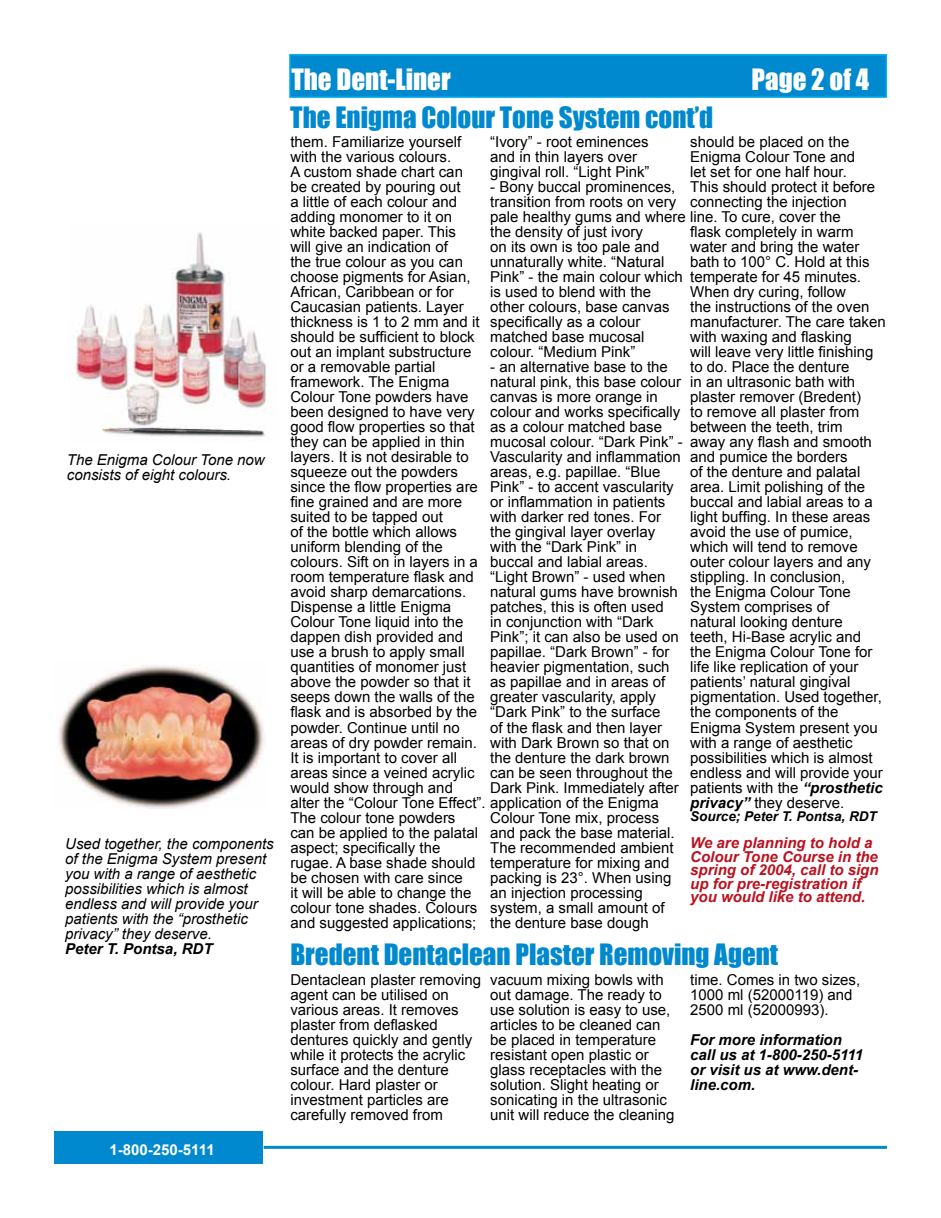
<style>
.page{position:relative;width:941px;height:1218px;background:#fff}
.page>*{position:absolute;margin:0;border:0;box-sizing:border-box;transform-origin:0 0}
.t1{font:27px "Impact";color:#0089cf}
.t2{font:27px "Impact";color:#fff}
.t3{font:15px/15px "Arial";color:#000}
.t4{font:italic 15px/15px "Arial";color:#000}
.t5{font:italic 700 15px/13.5px "Arial";color:#ba1220}
.t6{font:italic 700 15px/15px "Arial";color:#000}
.t7{font:700 15px "Arial";color:#fff}
.t8{font:italic 700 13.5px "Arial";color:#000}
.s1{font-weight:700;font-style:italic}
</style>
<div class="page">
<hr style="left:264px;top:1145px;width:623px;height:3px;background:#0089cf">
<div style="left:289px;top:54px;width:598px;height:44px;background:#0089cf;border:2px solid #00aeef"></div>
<div style="left:54px;top:1131px;width:209px;height:32px;background:#0089cf"></div>
<img style="left:68px;top:232px;width:206px;height:209px">
<img style="left:58px;top:665px;width:208px;height:143px">
<p class="t4" style="left:67px;top:452px;width:199px">The Enigma Colour Tone now consists of eight colours.</p>
<p class="t4" style="left:65px;top:836px;width:210px">Used together, the components of the Enigma System present you with a range of aesthetic possibilities which is almost endless and will provide your patients with the “prosthetic privacy” they deserve.</p>
<p class="t6" style="left:65px;top:941px;width:149px">Peter T. Pontsa, RDT</p>
<p class="t7" style="left:110px;top:1139px;width:107px">1-800-250-5111</p>
<h1 class="t2" style="left:291px;top:58px;width:161px">The Dent-Liner</h1>
<h1 class="t2" style="left:751px;top:58px;width:119px">Page 2 of 4</h1>
<h1 class="t1" style="left:290px;top:96px;width:424px">The Enigma Colour Tone System cont’d</h1>
<p class="t3" style="left:290px;top:134px;width:370px">them. Familiarize yourself<br>with the various colours.<br>A custom shade chart can<br>be created by pouring out<br>a little of each colour and<br>adding monomer to it on<br>white backed paper. This<br>will give an indication of<br>the true colour as you can<br>choose pigments for Asian,<br>African, Caribbean or for<br>Caucasian patients. Layer<br>thickness is 1 to 2 mm and it<br>should be sufficient to block<br>out an implant substructure<br>or a removable partial<br>framework. The Enigma<br>Colour Tone powders have<br>been designed to have very<br>good flow properties so that<br>they can be applied in thin<br>layers. It is not desirable to<br>squeeze out the powders<br>since the flow properties are<br>fine grained and are more<br>suited to be tapped out<br>of the bottle which allows<br>uniform blending of the<br>colours. Sift on in layers in a<br>room temperature flask and<br>avoid sharp demarcations.<br>Dispense a little Enigma<br>Colour Tone liquid into the<br>dappen dish provided and<br>use a brush to apply small<br>quantities of monomer just<br>above the powder so that it<br>seeps down the walls of the<br>flask and is absorbed by the<br>powder. Continue until no<br>areas of dry powder remain.<br>It is important to cover all<br>areas since a veined acrylic<br>would show through and<br>alter the “Colour Tone Effect”. application of the Enigma<br>The colour tone powders<br>can be applied to the palatal<br>aspect; specifically the<br>rugae. A base shade should<br>be chosen with care since<br>it will be able to change the<br>colour tone shades. Colours<br>and suggested applications;</p>
<p class="t3" style="left:490px;top:134px;width:161px">“Ivory” - root eminences and in thin layers over gingival roll. “Light Pink”</p>
<p class="t3" style="left:490px;top:179px;width:352px">- Bony buccal prominences,<br>transition from roots on very<br>pale healthy gums and where line. To cure, cover the the density of just ivory<br>on its own is too pale and<br>unnaturally white. “Natural<br>Pink” - the main colour which<br>is used to blend with the<br>other colours, base canvas<br>specifically as a colour<br>matched base mucosal<br>colour. “Medium Pink”</p>
<p class="t3" style="left:490px;top:359px;width:194px">- an alternative base to the natural pink, this base colour canvas is more orange in colour and works specifically as a colour matched base mucosal colour. “Dark Pink” -<br>Vascularity and inflammation areas, e.g. papillae. “Blue<br>Pink” - to accent vascularity or inflammation in patients with darker red tones. For the gingival layer overlay with the “Dark Pink” in buccal and labial areas. “Light Brown” - used when natural gums have brownish patches, this is often used<br>in conjunction with “Dark<br>Pink”; it can also be used on papillae. “Dark Brown” - for heavier pigmentation, such as papillae and in areas of greater vascularity, apply “Dark Pink” to the surface<br>of the flask and then layer with Dark Brown so that on the denture the dark brown can be seen throughout the<br>Dark Pink. Immediately after</p>
<p class="t3" style="left:490px;top:809px;width:186px">Colour Tone mix, process and pack the base material.<br>The recommended ambient temperature for mixing and packing is 23°. When using an injection processing system, a small amount of the denture base dough</p>
<p class="t3" style="left:690px;top:134px;width:187px">should be placed on the<br>Enigma Colour Tone and<br>let set for one half hour.<br>This should protect it before connecting the injection</p>
<p class="t3" style="left:690px;top:224px;width:197px">flask completely in warm water and bring the water bath to 100° C. Hold at this temperate for 45 minutes.<br>When dry curing, follow<br>the instructions of the oven manufacturer. The care taken with waxing and flasking<br>will leave very little finishing to do. Place the denture<br>in an ultrasonic bath with plaster remover (Bredent)<br>to remove all plaster from between the teeth, trim<br>away any flash and smooth and pumice the borders<br>of the denture and palatal area. Limit polishing of the buccal and labial areas to a light buffing. In these areas avoid the use of pumice, which will tend to remove outer colour layers and any stippling. In conclusion,<br>the Enigma Colour Tone<br>System comprises of<br>natural looking denture<br>teeth, Hi-Base acrylic and<br>the Enigma Colour Tone for life like replication of your patients’ natural gingival pigmentation. Used together, the components of the<br>Enigma System present you with a range of aesthetic possibilities which is almost endless and will provide your patients with the <span class="s1">“prosthetic privacy”</span> they deserve.</p>
<p class="t8" style="left:690px;top:807px;width:188px">Source; Peter T. Pontsa, RDT</p>
<p class="t5" style="left:690px;top:836px;width:190px">We are planning to hold a<br>Colour Tone Course in the spring of 2004, call to sign up for pre-registration if you would like to attend.</p>
<h1 class="t1" style="left:290px;top:933px;width:489px">Bredent Dentaclean Plaster Removing Agent</h1>
<p class="t3" style="left:290px;top:971px;width:192px">Dentaclean plaster removing agent can be utilised on various areas. It removes plaster from deflasked dentures quickly and gently while it protects the acrylic surface and the denture colour. Hard plaster or investment particles are carefully removed from</p>
<p class="t3" style="left:490px;top:971px;width:186px">vacuum mixing bowls with out damage. The ready to use solution is easy to use, articles to be cleaned can be placed in temperature resistant open plastic or glass receptacles with the solution. Slight heating or sonicating in the ultrasonic unit will reduce the cleaning</p>
<p class="t3" style="left:690px;top:971px;width:172px">time. Comes in two sizes,<br>1000 ml (52000119) and<br>2500 ml (52000993).</p>
<p class="t6" style="left:690px;top:1032px;width:174px">For more information call us at 1-800-250-5111 or visit us at www.dent&shy;line.com.</p>
</div>
